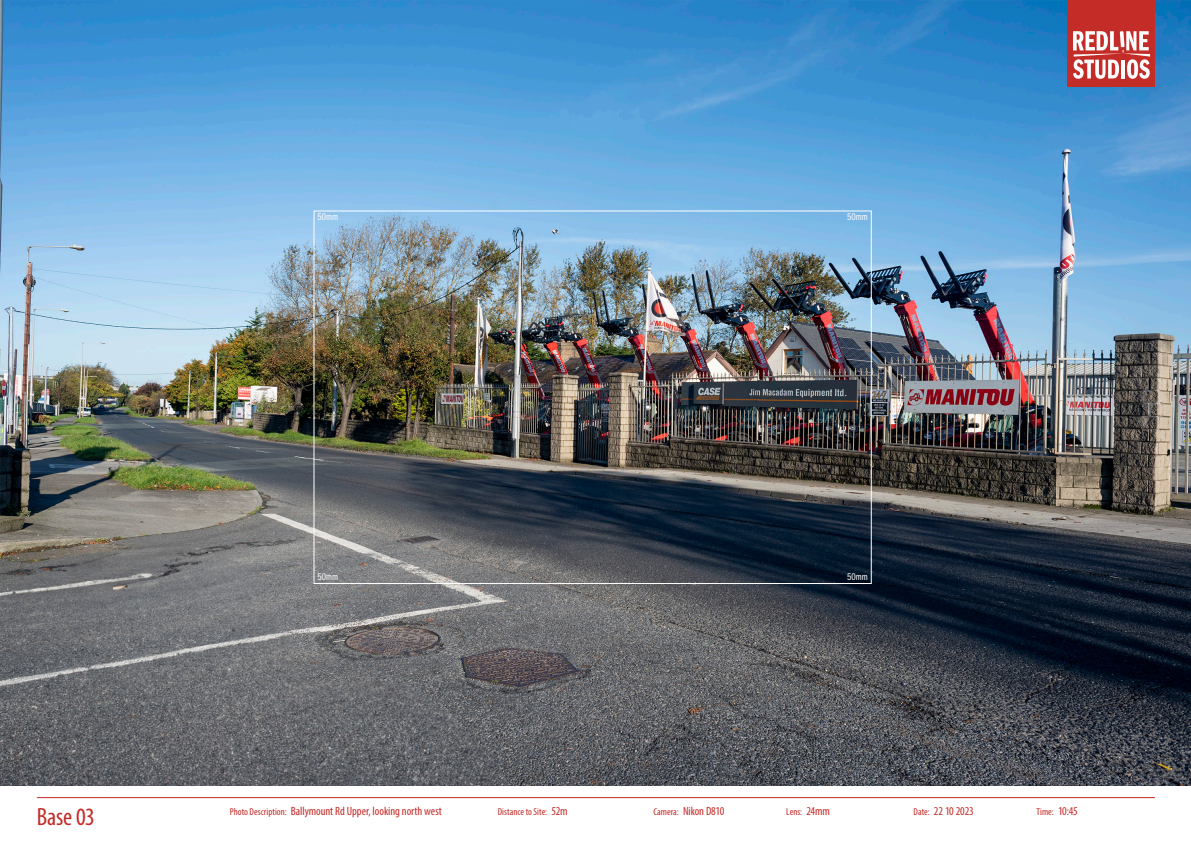
<style>
.page{position:relative;width:1191px;height:842px;background:#fff}
.page>*{position:absolute;margin:0;border:0;box-sizing:border-box;transform-origin:0 0}
.body_text_header{font:condensed 25px "Myriad Pro";letter-spacing:-.005em;color:#c42a26}
.body_text_header-2{font:condensed 12px "Myriad Pro";letter-spacing:-.005em;color:#c42a26}
.body_text_header-3{font:condensed 10px "Myriad Pro";color:#c42a26}
.t1{font:10px "Franklin Gothic URW Com Boo";letter-spacing:.01em;color:#fff}
.s1{font-size:10px}
.s2{font-size:12px}
</style>
<div class="page">
<img style="left:0;top:0;width:1191px;height:785px">
<hr style="left:37px;top:797px;width:1118px;height:1px;background:#c42a26">
<div style="left:1067px;top:0;width:88px;height:87px;background:#c32c27"></div>
<svg style="left:1073px;top:31px;width:77px;height:48px"></svg>
<p class="t1" style="left:317px;top:210px;width:22px">50mm</p>
<p class="t1" style="left:847px;top:210px;width:22px">50mm</p>
<p class="body_text_header" style="left:37px;top:802px;width:60px">Base 03</p>
<p class="t1" style="left:317px;top:570px;width:22px">50mm</p>
<p class="t1" style="left:847px;top:570px;width:22px">50mm</p>
<p class="body_text_header-2" style="left:230px;top:804px;width:214px"><span class="s1">Photo Description:</span> Ballymount Rd Upper, looking north west</p>
<p class="body_text_header-3" style="left:498px;top:806px;width:71px">Distance to Site: <span class="s2">52m</span></p>
<p class="body_text_header-2" style="left:653px;top:804px;width:73px"><span class="s1">Camera:</span> Nikon D810</p>
<p class="body_text_header-3" style="left:786px;top:806px;width:45px">Lens: <span class="s2">24mm</span></p>
<p class="body_text_header-2" style="left:913px;top:804px;width:62px"><span class="s1">Date:</span> 22 10 2023</p>
<p class="body_text_header-3" style="left:1036px;top:806px;width:43px">Time: <span class="s2">10:45</span></p>
</div>
